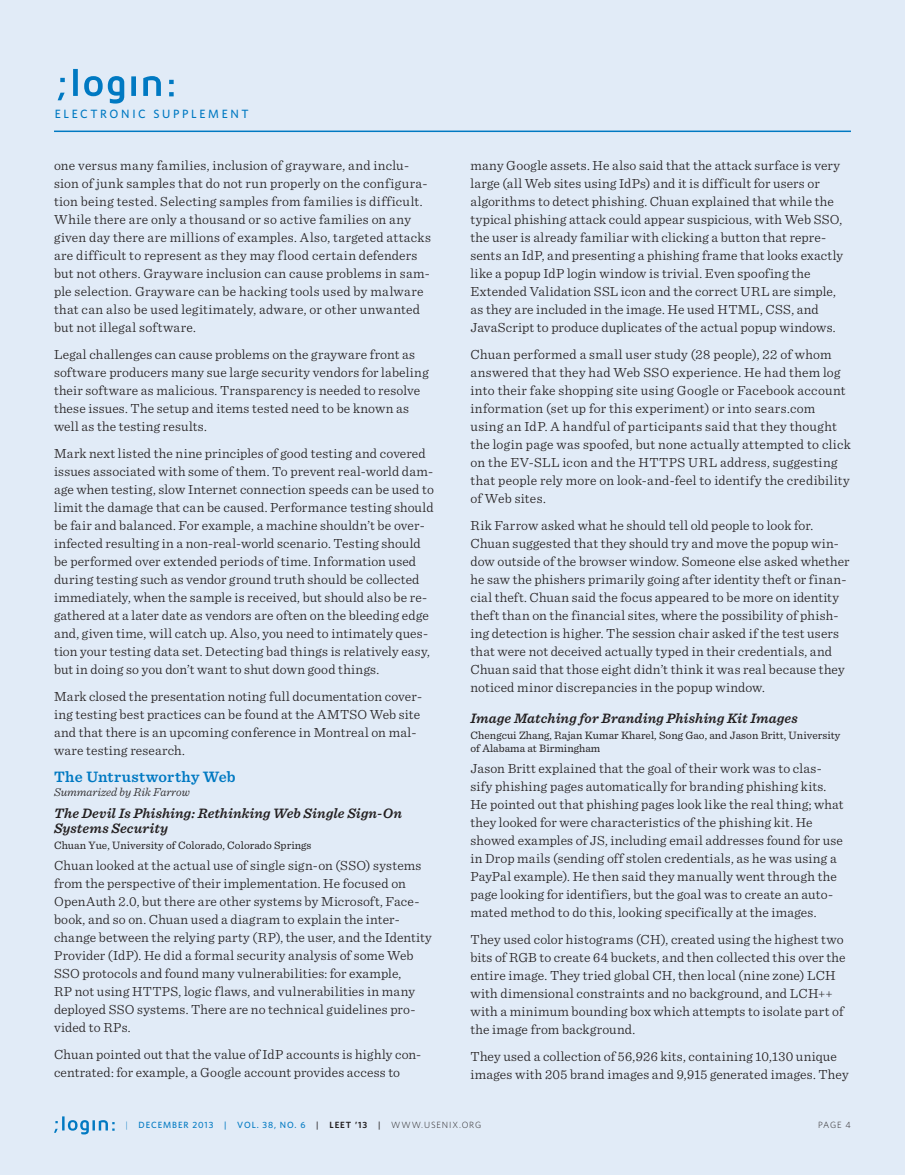
<style>
.page{position:relative;width:905px;height:1175px;background:#fff}
.page>*{position:absolute;margin:0;border:0;box-sizing:border-box;transform-origin:0 0}
.t1{font:600 15.75px "Sentinel";letter-spacing:.025em;color:#0079c2}
.t2{font:italic 600 14.25px/15.8px "Sentinel";letter-spacing:.005em;color:#231f20}
.t3{font:300 13.8px/18px "Sentinel";letter-spacing:.01em;color:#231f20}
.t4{font:italic 300 12px "Sentinel";color:#231f20}
.t5{font:500 12px "Whitney";letter-spacing:.215em;color:#0079c2}
.t6{font:11.25px/12.8px "Sentinel";letter-spacing:.005em;color:#231f20}
.t7{font:500 9px "Whitney";letter-spacing:.1em;color:#0079c2}
.t8{font:300 9px "Whitney";color:#231f20}
.s1{font-weight:300}
.s2{color:#231f20}
.s3{font-weight:600;color:#231f20}
.s4{font-weight:300;color:#231f20}
</style>
<div class="page">
<div style="left:0;top:0;width:904px;height:1174px;background:#e1ebf7"></div>
<svg style="left:58px;top:69px;width:116px;height:35px"></svg>
<hr style="left:54px;top:130px;width:796px;height:2px;background:#0079c2">
<svg style="left:54px;top:1116px;width:61px;height:18px"></svg>
<p class="t5" style="left:55px;top:105px;width:195px">ELECTRONIC SUPPLEMENT</p>
<p class="t3" style="left:54px;top:156px;width:378px">one versus many families, inclusion of grayware, and inclu&shy;sion of junk samples that do not run properly on the configura&shy;tion being tested. Selecting samples from families is difficult.<br>While there are only a thousand or so active families on any given day there are millions of examples. Also, targeted attacks are difficult to represent as they may flood certain defenders but not others. Grayware inclusion can cause problems in sam&shy;ple selection. Grayware can be hacking tools used by malware that can also be used legitimately, adware, or other unwanted but not illegal software.</p>
<p class="t3" style="left:54px;top:345px;width:376px">Legal challenges can cause problems on the grayware front as software producers many sue large security vendors for labeling their software as malicious. Transparency is needed to resolve these issues. The setup and items tested need to be known as well as the testing results.</p>
<p class="t3" style="left:54px;top:443px;width:381px">Mark next listed the nine principles of good testing and covered issues associated with some of them. To prevent real-world dam&shy;age when testing, slow Internet connection speeds can be used to limit the damage that can be caused. Performance testing should be fair and balanced. For example, a machine shouldn’t be over&shy;infected resulting in a non-real-world scenario. Testing should be performed over extended periods of time. Information used during testing such as vendor ground truth should be collected immediately, when the sample is received, but should also be re&shy;gathered at a later date as vendors are often on the bleeding edge and, given time, will catch up. Also, you need to intimately ques&shy;tion your testing data set. Detecting bad things is relatively easy, but in doing so you don’t want to shut down good things.</p>
<p class="t3" style="left:54px;top:686px;width:369px">Mark closed the presentation noting full documentation cover&shy;ing testing best practices can be found at the AMTSO Web site and that there is an upcoming conference in Montreal on mal&shy;ware testing research.</p>
<p class="t1" style="left:54px;top:765px;width:183px">The Untrustworthy Web</p>
<p class="t4" style="left:54px;top:783px;width:137px">Summarized by Rik Farrow</p>
<p class="t2" style="left:54px;top:804px;width:349px">The Devil Is Phishing: Rethinking Web Single Sign-On<br>Systems Security</p>
<p class="t6" style="left:54px;top:838px;width:259px">Chuan Yue, University of Colorado, Colorado Springs</p>
<p class="t3" style="left:54px;top:855px;width:379px">Chuan looked at the actual use of single sign-on (SSO) systems from the perspective of their implementation. He focused on OpenAuth 2.0, but there are other systems by Microsoft, Face&shy;book, and so on. Chuan used a diagram to explain the inter&shy;change between the relying party (RP), the user, and the Identity Provider (IdP). He did a formal security analysis of some Web SSO protocols and found many vulnerabilities: for example,<br>RP not using HTTPS, logic flaws, and vulnerabilities in many deployed SSO systems. There are no technical guidelines pro&shy;vided to RPs.</p>
<p class="t3" style="left:54px;top:1044px;width:369px">Chuan pointed out that the value of IdP accounts is highly con&shy;centrated: for example, a Google account provides access to</p>
<p class="t3" style="left:470px;top:156px;width:374px">many Google assets. He also said that the attack surface is very large (all Web sites using IdPs) and it is difficult for users or algorithms to detect phishing. Chuan explained that while the typical phishing attack could appear suspicious, with Web SSO, the user is already familiar with clicking a button that repre&shy;sents an IdP, and presenting a phishing frame that looks exactly like a popup IdP login window is trivial. Even spoofing the Extended Validation SSL icon and the correct URL are simple, as they are included in the image. He used HTML, CSS, and JavaScript to produce duplicates of the actual popup windows.</p>
<p class="t3" style="left:470px;top:344px;width:382px">Chuan performed a small user study (28 people), 22 of whom answered that they had Web SSO experience. He had them log into their fake shopping site using Google or Facebook account information (set up for this experiment) or into sears.com using an IdP. A handful of participants said that they thought the login page was spoofed, but none actually attempted to click on the EV-SLL icon and the HTTPS URL address, suggesting that people rely more on look-and-feel to identify the credibility of Web sites.</p>
<p class="t3" style="left:470px;top:515px;width:380px">Rik Farrow asked what he should tell old people to look for.<br>Chuan suggested that they should try and move the popup win&shy;dow outside of the browser window. Someone else asked whether he saw the phishers primarily going after identity theft or finan&shy;cial theft. Chuan said the focus appeared to be more on identity theft than on the financial sites, where the possibility of phish&shy;ing detection is higher. The session chair asked if the test users that were not deceived actually typed in their credentials, and Chuan said that those eight didn’t think it was real because they noticed minor discrepancies in the popup window.</p>
<p class="t2" style="left:470px;top:709px;width:328px">Image Matching for Branding Phishing Kit Images</p>
<p class="t6" style="left:470px;top:728px;width:371px">Chengcui Zhang, Rajan Kumar Kharel, Song Gao, and Jason Britt, University of Alabama at Birmingham</p>
<p class="t3" style="left:470px;top:758px;width:374px">Jason Britt explained that the goal of their work was to clas&shy;sify phishing pages automatically for branding phishing kits.<br>He pointed out that phishing pages look like the real thing; what they looked for were characteristics of the phishing kit. He showed examples of JS, including email addresses found for use in Drop mails (sending off stolen credentials, as he was using a PayPal example). He then said they manually went through the page looking for identifiers, but the goal was to create an auto&shy;mated method to do this, looking specifically at the images.</p>
<p class="t3" style="left:470px;top:929px;width:376px">They used color histograms (CH), created using the highest two bits of RGB to create 64 buckets, and then collected this over the entire image. They tried global CH, then local (nine zone) LCH with dimensional constraints and no background, and LCH++ with a minimum bounding box which attempts to isolate part of the image from background.</p>
<p class="t3" style="left:470px;top:1046px;width:379px">They used a collection of 56,926 kits, containing 10,130 unique images with 205 brand images and 9,915 generated images. They</p>
<p class="t7" style="left:125px;top:1119px;width:357px"><span class="s1">|</span> DECEMBER 2013 | VOL. 38, NO. 6 <span class="s2">|</span> <span class="s3">LEET ’13</span> <span class="s2">|</span> <span class="s4">WWW.USENIX.ORG</span></p>
<p class="t8" style="left:818px;top:1119px;width:34px">PAGE 4</p>
</div>
